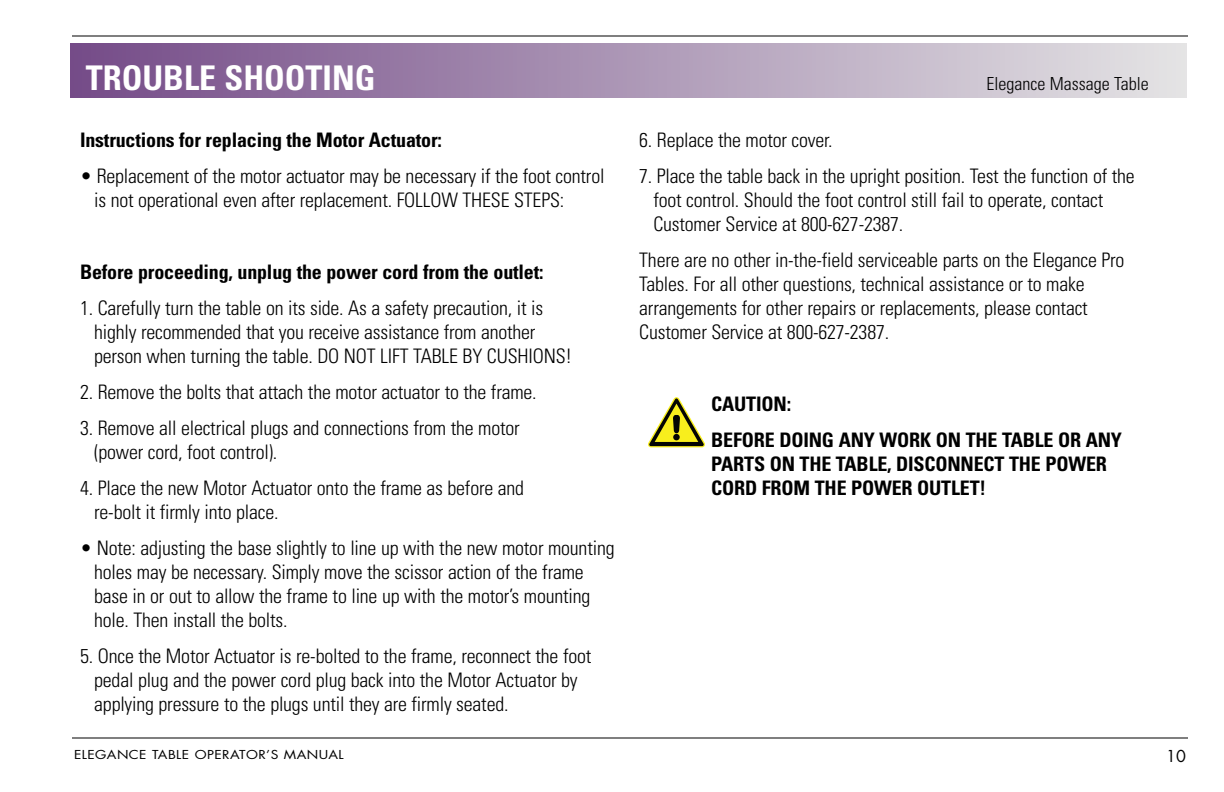
<style>
.page{position:relative;width:1224px;height:792px;background:#fff}
.page>*{position:absolute;margin:0;border:0;box-sizing:border-box;transform-origin:0 0}
.t1{font:700 condensed 34px "Univers";color:#fff}
.t2{font:300 condensed 20px/24px "Univers";letter-spacing:-.01em;color:#000}
.t3{font:700 condensed 20px/36px "Univers";letter-spacing:-.01em;color:#000}
.t4{font:300 condensed 18px "Univers";color:#000}
.t5{font:16px "Futura";color:#000}
.t6{font:12px "Futura";letter-spacing:.03em;color:#000;scale:1.15 1}
</style>
<div class="page">
<hr style="left:72px;top:36px;width:1116px;height:1px;background:#000">
<hr style="left:72px;top:738px;width:1116px;height:1px;background:#000">
<div style="left:71px;top:44px;width:1116px;height:54px;background:linear-gradient(to right,#754b88,#e4e4e5)"></div>
<svg style="left:648px;top:397px;width:57px;height:50px"></svg>
<h1 class="t1" style="left:86px;top:65px;width:291px">TROUBLE SHOOTING</h1>
<p class="t3" style="left:80px;top:123px;width:363px">Instructions for replacing the Motor Actuator:</p>
<p class="t2" style="left:94px;top:165px;width:512px;text-indent:-14px">• Replacement of the motor actuator may be necessary if the foot control is not operational even after replacement. FOLLOW THESE STEPS:</p>
<p class="t3" style="left:80px;top:255px;width:465px">Before proceeding, unplug the power cord from the outlet:</p>
<p class="t2" style="left:94px;top:297px;width:480px;text-indent:-14px">1. Carefully turn the table on its side. As a safety precaution, it is highly recommended that you receive assistance from another person when turning the table. DO NOT LIFT TABLE BY CUSHIONS!</p>
<p class="t2" style="left:80px;top:381px;width:458px">2. Remove the bolts that attach the motor actuator to the frame.</p>
<p class="t2" style="left:94px;top:417px;width:427px;text-indent:-14px">3. Remove all electrical plugs and connections from the motor (power cord, foot control).</p>
<p class="t2" style="left:94px;top:477px;width:431px;text-indent:-14px">4. Place the new Motor Actuator onto the frame as before and re-bolt it firmly into place.</p>
<p class="t2" style="left:94px;top:537px;width:522px;text-indent:-14px">• Note: adjusting the base slightly to line up with the new motor mounting holes may be necessary. Simply move the scissor action of the frame base in or out to allow the frame to line up with the motor’s mounting hole. Then install the bolts.</p>
<p class="t2" style="left:94px;top:645px;width:499px;text-indent:-14px">5. Once the Motor Actuator is re-bolted to the frame, reconnect the foot pedal plug and the power cord plug back into the Motor Actuator by applying pressure to the plugs until they are firmly seated.</p>
<p class="t4" style="left:987px;top:77px;width:164px">Elegance Massage Table</p>
<p class="t2" style="left:639px;top:129px;width:195px">6. Replace the motor cover.</p>
<p class="t2" style="left:653px;top:165px;width:483px;text-indent:-14px">7. Place the table back in the upright position. Test the function of the foot control. Should the foot control still fail to operate, contact<br>Customer Service at 800-627-2387.</p>
<p class="t2" style="left:639px;top:249px;width:487px">There are no other in-the-field serviceable parts on the Elegance Pro Tables. For all other questions, technical assistance or to make arrangements for other repairs or replacements, please contact Customer Service at 800-627-2387.</p>
<p class="t3" style="left:711px;top:387px;width:412px">CAUTION:<br>BEFORE DOING ANY WORK ON THE TABLE OR ANY</p>
<p class="t3" style="left:711px;top:453px;width:397px;line-height:24px">PARTS ON THE TABLE, DISCONNECT THE POWER<br>CORD FROM THE POWER OUTLET!</p>
<p class="t6" style="left:74px;top:749px;width:236px">ELEGANCE TABLE OPERATOR’S MANUAL</p>
<p class="t5" style="left:1166px;top:749px;width:21px">10</p>
</div>
